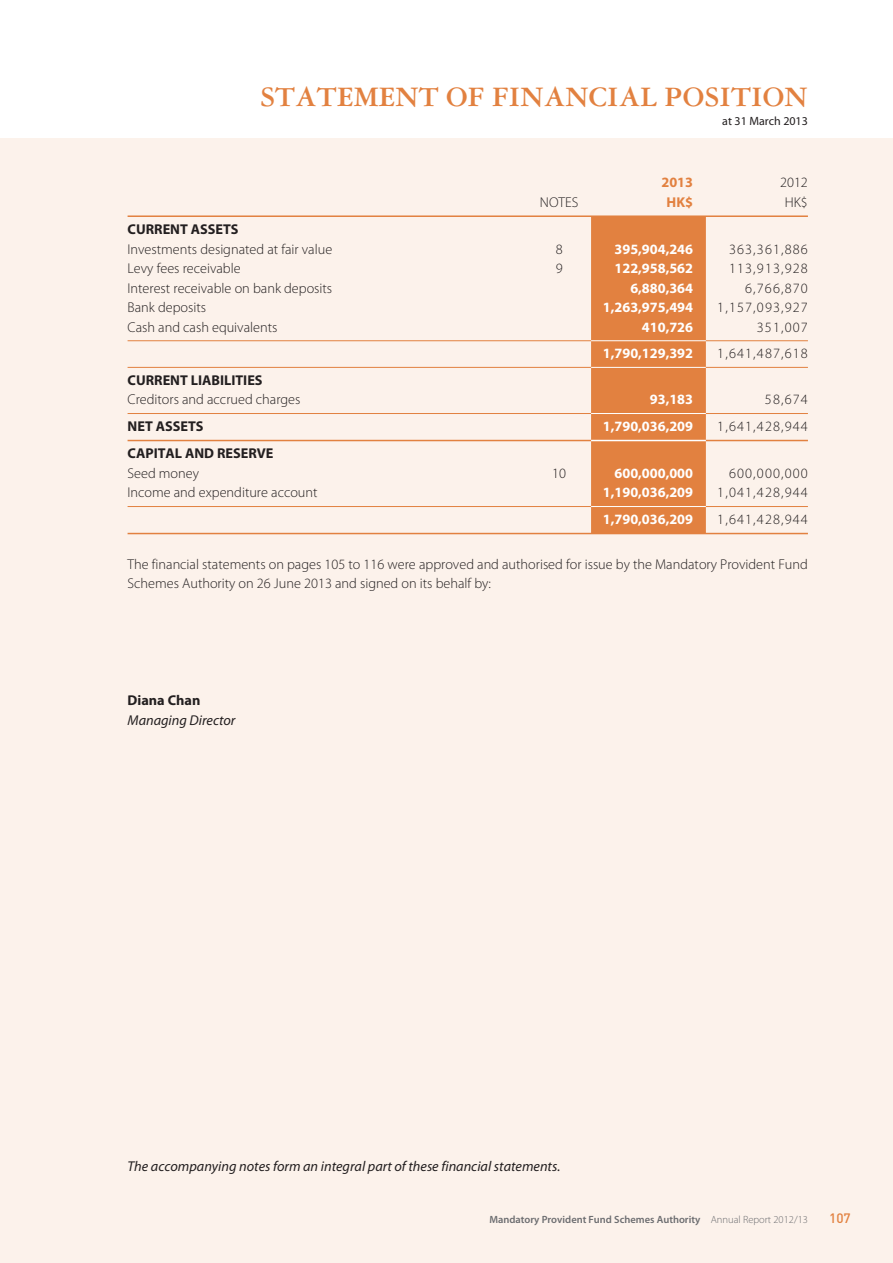
<style>
.page{position:relative;width:893px;height:1263px;background:#fff}
.page>*{position:absolute;margin:0;border:0;box-sizing:border-box;transform-origin:0 0}
.t1{font:700 30px "Garamond 3 LT Std";color:#e28140}
.t2{font:300 14.25px/19.5px "Myriad Pro";color:#231f20}
.t3{font:700 14.25px "Myriad Pro";color:#fff}
.t4{font:300 14.25px "Myriad Pro";letter-spacing:.08em;color:#231f20}
.t5{font:italic 14.25px "Myriad Pro";color:#231f20}
.t6{font:700 14.25px "Myriad Pro";color:#231f20}
.t7{font:700 14.25px "Myriad Pro";color:#e28140}
.t8{font:500 13.5px "DIN Pro";color:#e28140}
.t9{font:12px "Myriad Pro";color:#231f20}
.t10{font:600 10.5px "Myriad Pro";color:#6c6d70}
.s1{font-weight:300}
</style>
<div class="page">
<div style="left:0;top:138px;width:893px;height:1125px;background:#fcf2eb"></div>
<div style="left:591px;top:217px;width:115px;height:316px;background:#e28140"></div>
<hr style="left:128px;top:533px;width:680px;height:1px;background:#e28140">
<hr style="left:128px;top:506px;width:463px;height:1px;background:#e28140">
<hr style="left:706px;top:506px;width:102px;height:1px;background:#e28140">
<hr style="left:128px;top:440px;width:463px;height:1px;background:#e28140">
<hr style="left:706px;top:440px;width:102px;height:1px;background:#e28140">
<hr style="left:128px;top:413px;width:463px;height:1px;background:#e28140">
<hr style="left:706px;top:413px;width:102px;height:1px;background:#e28140">
<hr style="left:128px;top:340px;width:463px;height:1px;background:#e28140">
<hr style="left:706px;top:340px;width:102px;height:1px;background:#e28140">
<hr style="left:128px;top:215px;width:680px;height:2px;background:#e28140">
<hr style="left:591px;top:340px;width:115px;height:1px;background:#fff">
<hr style="left:591px;top:367px;width:115px;height:1px;background:#fff">
<hr style="left:591px;top:413px;width:115px;height:1px;background:#fff">
<hr style="left:591px;top:440px;width:115px;height:1px;background:#fff">
<hr style="left:591px;top:506px;width:115px;height:1px;background:#fff">
<hr style="left:128px;top:367px;width:463px;height:1px;background:#e28140">
<hr style="left:706px;top:367px;width:102px;height:1px;background:#e28140">
<h1 class="t1" style="left:260px;top:85px;width:549px">STATEMENT OF FINANCIAL POSITION</h1>
<p class="t9" style="left:722px;top:116px;width:87px">at 31 March 2013</p>
<p class="t7" style="left:661px;top:177px;width:33px">2013</p>
<p class="t2" style="left:780px;top:174px;width:29px">2012</p>
<p class="t2" style="left:540px;top:194px;width:40px">NOTES</p>
<p class="t7" style="left:667px;top:197px;width:28px">HK$</p>
<p class="t2" style="left:785px;top:194px;width:25px">HK$</p>
<p class="t6" style="left:128px;top:224px;width:113px">CURRENT ASSETS</p>
<p class="t2" style="left:128px;top:241px;width:206px">Investments designated at fair value</p>
<p class="t2" style="left:556px;top:241px;width:8px">8</p>
<p class="t3" style="left:614px;top:243px;width:80px">395,904,246</p>
<p class="t4" style="left:729px;top:243px;width:80px">363,361,886</p>
<p class="t2" style="left:128px;top:260px;width:115px">Levy fees receivable</p>
<p class="t2" style="left:556px;top:260px;width:8px">9</p>
<p class="t3" style="left:614px;top:263px;width:80px">122,958,562</p>
<p class="t4" style="left:729px;top:263px;width:80px">113,913,928</p>
<p class="t2" style="left:128px;top:280px;width:206px">Interest receivable on bank deposits</p>
<p class="t3" style="left:630px;top:282px;width:64px">6,880,364</p>
<p class="t2" style="left:745px;top:280px;width:64px">6,766,870</p>
<p class="t2" style="left:128px;top:299px;width:80px">Bank deposits</p>
<p class="t3" style="left:603px;top:302px;width:92px">1,263,975,494</p>
<p class="t4" style="left:717px;top:302px;width:92px">1,157,093,927</p>
<p class="t2" style="left:128px;top:319px;width:151px">Cash and cash equivalents</p>
<p class="t3" style="left:642px;top:321px;width:53px">410,726</p>
<p class="t2" style="left:757px;top:319px;width:53px">351,007</p>
<p class="t3" style="left:603px;top:348px;width:92px">1,790,129,392</p>
<p class="t4" style="left:717px;top:348px;width:92px">1,641,487,618</p>
<p class="t6" style="left:128px;top:375px;width:137px">CURRENT LIABILITIES</p>
<p class="t2" style="left:128px;top:391px;width:174px">Creditors and accrued charges</p>
<p class="t3" style="left:650px;top:394px;width:45px">93,183</p>
<p class="t2" style="left:765px;top:391px;width:44px">58,674</p>
<p class="t6" style="left:128px;top:421px;width:77px">NET ASSETS</p>
<p class="t3" style="left:603px;top:421px;width:92px">1,790,036,209</p>
<p class="t4" style="left:717px;top:421px;width:92px">1,641,428,944</p>
<p class="t6" style="left:128px;top:448px;width:147px">CAPITAL AND RESERVE</p>
<p class="t2" style="left:128px;top:465px;width:73px">Seed money</p>
<p class="t2" style="left:552px;top:465px;width:15px">10</p>
<p class="t3" style="left:614px;top:468px;width:80px">600,000,000</p>
<p class="t4" style="left:729px;top:468px;width:80px">600,000,000</p>
<p class="t2" style="left:128px;top:484px;width:192px">Income and expenditure account</p>
<p class="t3" style="left:603px;top:487px;width:92px">1,190,036,209</p>
<p class="t4" style="left:717px;top:487px;width:92px">1,041,428,944</p>
<p class="t3" style="left:603px;top:514px;width:92px">1,790,036,209</p>
<p class="t4" style="left:717px;top:514px;width:92px">1,641,428,944</p>
<p class="t2" style="left:128px;top:556px;width:682px">The financial statements on pages 105 to 116 were approved and authorised for issue by the Mandatory Provident Fund<br>Schemes Authority on 26 June 2013 and signed on its behalf by:</p>
<p class="t6" style="left:128px;top:695px;width:74px">Diana Chan</p>
<p class="t5" style="left:128px;top:714px;width:109px">Managing Director</p>
<p class="t5" style="left:128px;top:1160px;width:434px">The accompanying notes form an integral part of these financial statements.</p>
<p class="t10" style="left:489px;top:1215px;width:320px">Mandatory Provident Fund Schemes Authority <span class="s1">Annual Report 2012/13</span></p>
<p class="t8" style="left:829px;top:1213px;width:23px">107</p>
</div>
